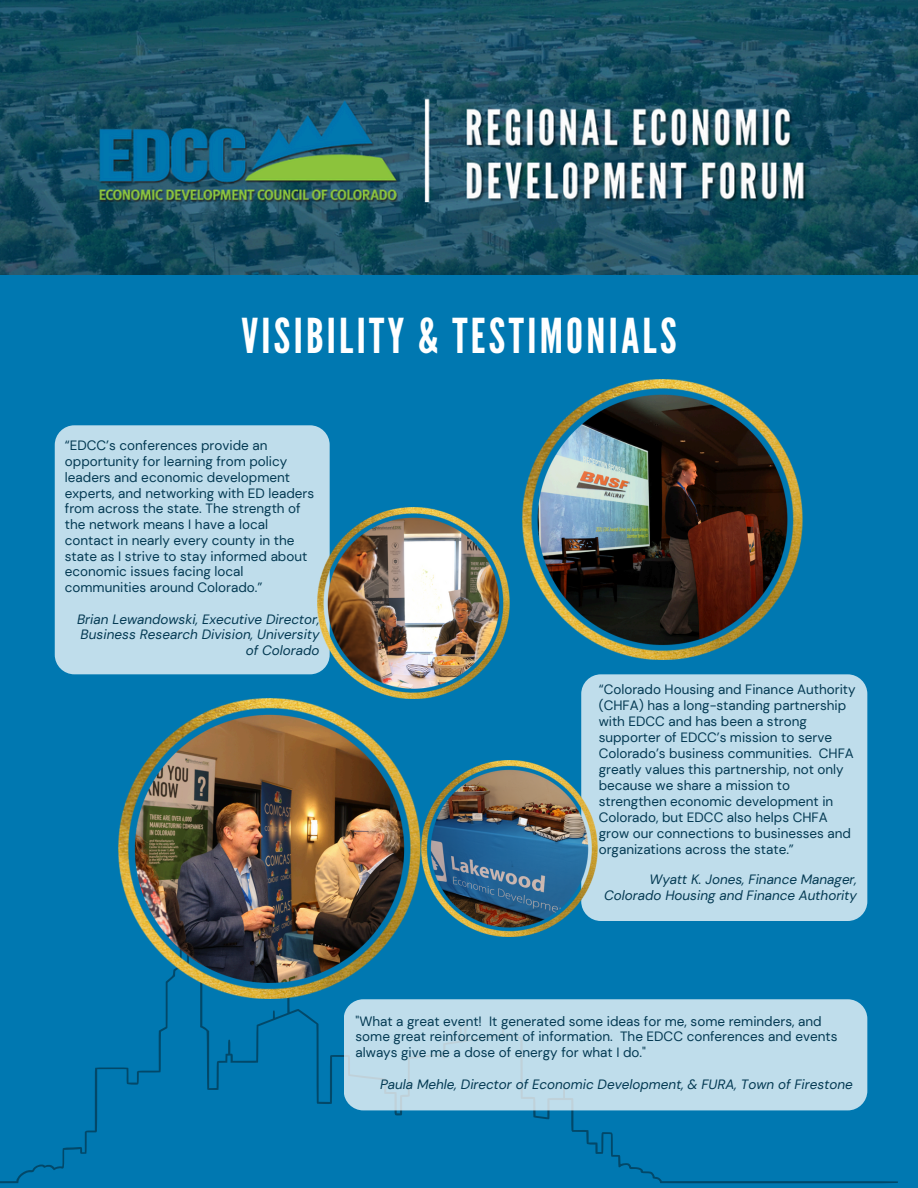
<style>
.page{position:relative;width:918px;height:1188px;background:#0078b1}
.page>*{position:absolute;margin:0;border:0;box-sizing:border-box;transform-origin:0 0}
.t1{font:48px "League Gothic";letter-spacing:.07em;color:#fff}
.t2{font:13.5px/15.8px "DM Sans";color:#033952}
.t3{font:italic 13.5px/16px "DM Sans";color:#033952;text-align:right}
</style>
<div class="page">
<img style="left:0;top:0;width:918px;height:274px">
<svg style="left:0;top:936px;width:898px;height:247px"></svg>
<img style="left:119px;top:698px;width:301px;height:301px">
<img style="left:522px;top:380px;width:280px;height:280px">
<div style="left:581px;top:674px;width:286px;height:247px;background:#bfddeb;border-radius:20px"></div>
<img style="left:421px;top:761px;width:177px;height:175px">
<div style="left:55px;top:425px;width:275px;height:249px;background:#bfddeb;border-radius:20px"></div>
<img style="left:318px;top:507px;width:191px;height:192px">
<div style="left:344px;top:999px;width:523px;height:111px;background:#bfddeb;border-radius:20px"></div>
<p class="t1" style="left:241px;top:308px;width:437px">VISIBILITY &amp; TESTIMONIALS</p>
<p class="t2" style="left:65px;top:438px;width:251px">“EDCC’s conferences provide an opportunity for learning from policy leaders and economic development experts, and networking with ED leaders from across the state. The strength of the network means I have a local contact in nearly every county in the state as I strive to stay informed about economic issues facing local communities around Colorado.”</p>
<p class="t3" style="left:77px;top:611px;width:244px">Brian Lewandowski, Executive Director,</p>
<p class="t3" style="left:81px;top:627px;width:240px">Business Research Division, University of Colorado</p>
<p class="t2" style="left:599px;top:681px;width:258px">“Colorado Housing and Finance Authority (CHFA) has a long-standing partnership with EDCC and has been a strong supporter of EDCC’s mission to serve Colorado’s business communities. CHFA greatly values this partnership, not only because we share a mission to strengthen economic development in Colorado, but EDCC also helps CHFA grow our connections to businesses and organizations across the state.”</p>
<h1 class="t3" style="left:604px;top:871px;width:254px">Wyatt K. Jones, Finance Manager,<br>Colorado Housing and Finance Authority</h1>
<p class="t2" style="left:356px;top:1013px;width:483px">"What a great event! It generated some ideas for me, some reminders, and some great reinforcement of information. The EDCC conferences and events always give me a dose of energy for what I do."</p>
<p class="t3" style="left:380px;top:1076px;width:474px">Paula Mehle, Director of Economic Development, &amp; FURA, Town of Firestone</p>
</div>
